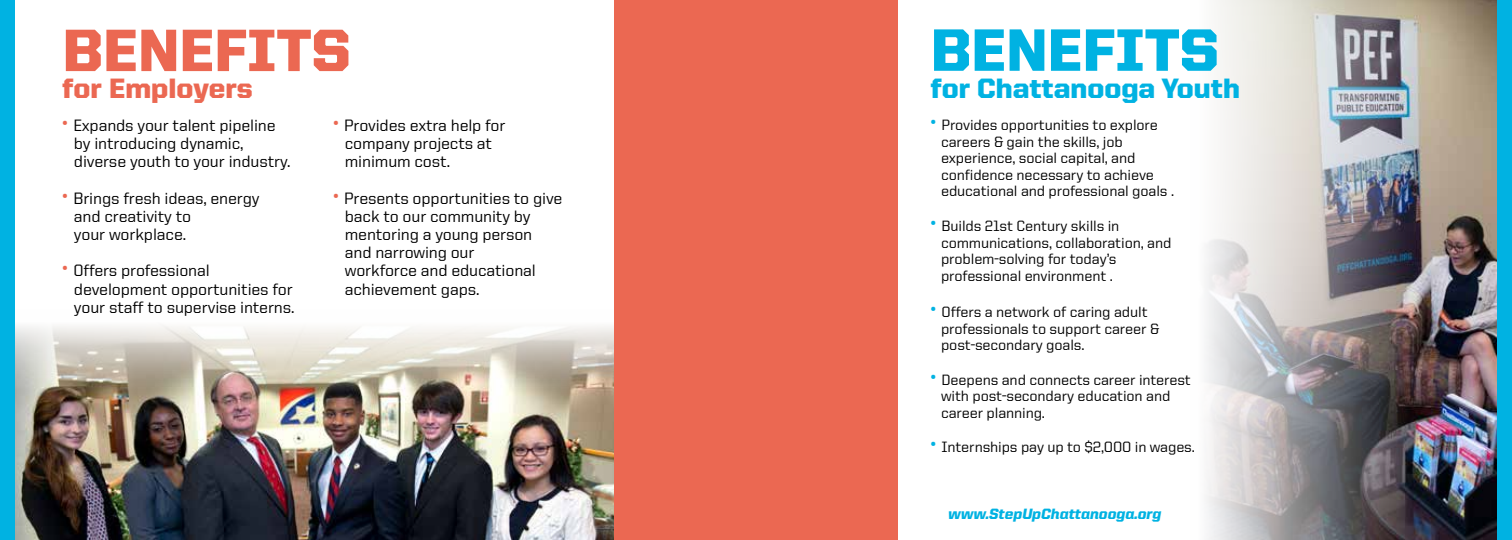
<style>
.page{position:relative;width:1512px;height:540px;background:#fff}
.page>*{position:absolute;margin:0;border:0;box-sizing:border-box;transform-origin:0 0}
.t1{font:900 60px "United Sans Reg";color:#00b2e2}
.t2{font:900 60px "United Sans Reg";color:#eb6852}
.t3{font:900 28.05px "United Sans Reg";color:#00b2e2}
.t4{font:900 28.05px "United Sans Reg";color:#eb6852}
.t5{font:500 16.5px/18.1px "United Sans Reg";letter-spacing:-.01em;color:#000}
.t6{font:500 15px/16.5px "United Sans Reg";letter-spacing:-.01em;color:#000}
.t7{font:900 15px "United Italic Reg";color:#00b2e2}
.s1{font-size:23.55px;color:#eb6852}
.s2{font-size:23.55px;color:#00b2e2}
</style>
<div class="page">
<img style="left:1206px;top:0;width:291px;height:540px">
<img style="left:14px;top:310px;width:600px;height:230px">
<div style="left:614px;top:0;width:284px;height:540px;background:#eb6852"></div>
<div style="left:1497px;top:0;width:15px;height:540px;background:#00b2e2"></div>
<div style="left:0;top:0;width:14px;height:540px;background:#00b2e2"></div>
<h1 class="t2" style="left:62px;top:17px;width:290px">Benefits</h1>
<h2 class="t4" style="left:62px;top:73px;width:192px">for Employers</h2>
<p class="t5" style="left:74px;top:116px;width:218px;text-indent:-12px"><span class="s1">•</span> Expands your talent pipeline by introducing dynamic, diverse youth to your industry.</p>
<p class="t5" style="left:74px;top:189px;width:187px;text-indent:-12px"><span class="s1">•</span> Brings fresh ideas, energy and creativity to<br>your workplace.</p>
<p class="t5" style="left:74px;top:261px;width:222px;text-indent:-12px"><span class="s1">•</span> Offers professional development opportunities for your staff to supervise interns.</p>
<p class="t5" style="left:345px;top:116px;width:162px;text-indent:-12px"><span class="s1">•</span> Provides extra help for company projects at minimum cost.</p>
<p class="t5" style="left:345px;top:189px;width:219px;text-indent:-12px"><span class="s1">•</span> Presents opportunities to give back to our community by mentoring a young person and narrowing our<br>workforce and educational achievement gaps.</p>
<h1 class="t1" style="left:931px;top:17px;width:290px">Benefits</h1>
<h2 class="t3" style="left:931px;top:73px;width:311px">for Chattanooga Youth</h2>
<p class="t6" style="left:941px;top:117px;width:234px;text-indent:-11px"><span class="s2">•</span> Provides opportunities to explore careers &amp; gain the skills, job experience, social capital, and confidence necessary to achieve educational and professional goals .</p>
<p class="t6" style="left:941px;top:217px;width:232px;text-indent:-11px"><span class="s2">•</span> Builds 21st Century skills in communications, collaboration, and problem-solving for today’s professional environment .</p>
<p class="t6" style="left:941px;top:303px;width:220px;text-indent:-11px"><span class="s2">•</span> Offers a network of caring adult professionals to support career &amp; post-secondary goals.</p>
<p class="t6" style="left:941px;top:371px;width:251px;text-indent:-11px"><span class="s2">•</span> Deepens and connects career interest with post-secondary education and career planning.</p>
<p class="t6" style="left:931px;top:439px;width:266px"><span class="s2">•</span> Internships pay up to $2,000 in wages.</p>
<p class="t7" style="left:948px;top:505px;width:215px">www.StepUpChattanooga.org</p>
</div>
